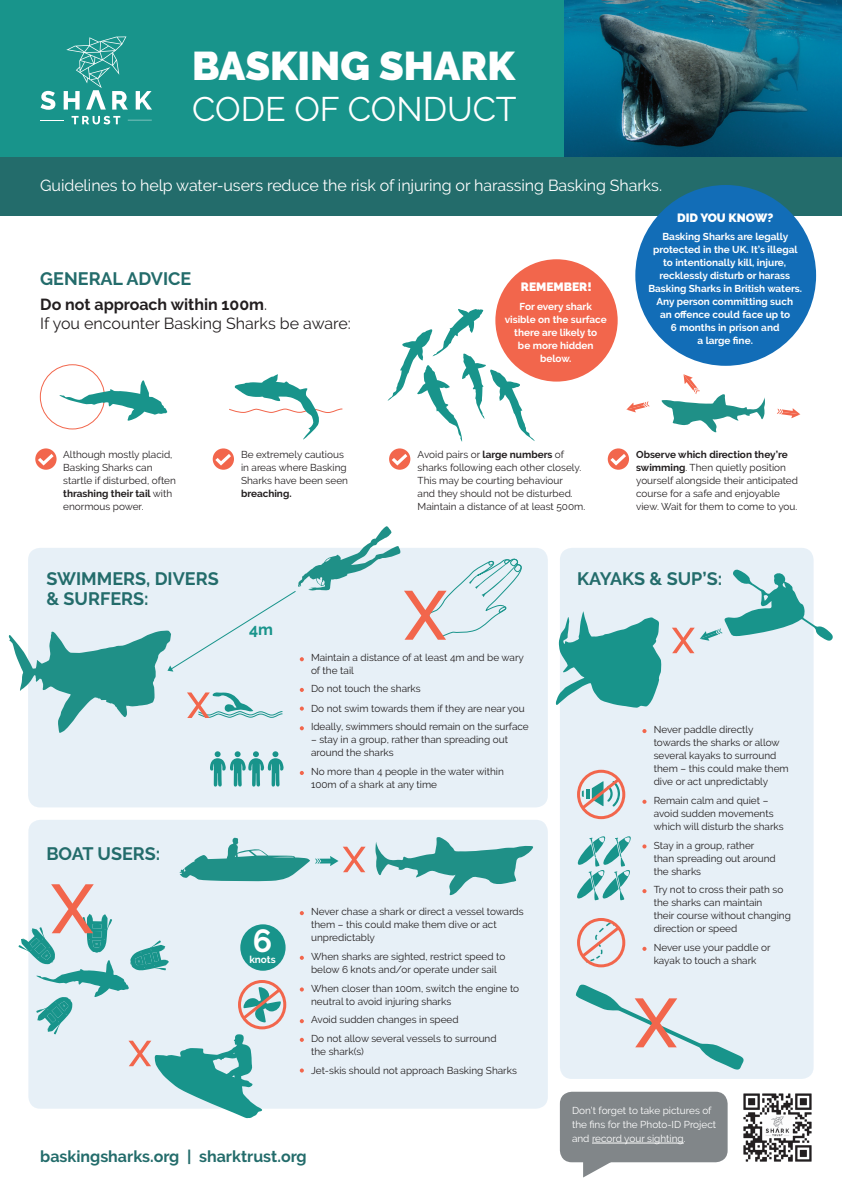
<style>
.page{position:relative;width:842px;height:1191px;background:#fff}
.page>*{position:absolute;margin:0;border:0;box-sizing:border-box;transform-origin:0 0}
.titles{font:900 40px "Raleway";color:#fff}
.titles-2{font:34px "Raleway";color:#fff}
.t1{font:700 32px "Raleway";color:#fff}
.Subheadings_h2{font:700 18px/20px "Raleway";color:#236c6b}
.Subheadings_h2-2{font:16px "Raleway";letter-spacing:-.005em;color:#fff}
.Subheadings_h2-3{font:16px/19.2px "Raleway";color:#231f20}
.t2{font:700 16px "Raleway";color:#236c6b}
.t3{font:700 16px "Raleway";color:#18948b}
.t4{font:900 12px "Raleway";color:#fff}
.t5{font:10px/13px "Raleway";color:#231f20}
.t6{font:700 10px/13px "Raleway";color:#fff;text-align:center}
.t7{font:10px/14px "Raleway";color:#fff}
.s1{font-weight:700}
</style>
<div class="page">
<div style="left:0;top:0;width:842px;height:173px;background:#18948b"></div>
<svg style="left:72px;top:116px;width:48px;height:8px"></svg>
<svg style="left:40px;top:120px;width:24px;height:1px"></svg>
<svg style="left:128px;top:120px;width:24px;height:1px"></svg>
<svg style="left:41px;top:91px;width:14px;height:19px"></svg>
<svg style="left:136px;top:91px;width:16px;height:19px"></svg>
<svg style="left:64px;top:36px;width:64px;height:74px"></svg>
<div style="left:560px;top:548px;width:254px;height:531px;background:#e7f0f7;border-radius:12px"></div>
<img style="left:564px;top:0;width:278px;height:158px">
<div style="left:28px;top:819px;width:520px;height:289px;background:#e7f0f7;border-radius:12px"></div>
<div style="left:28px;top:548px;width:520px;height:259px;background:#e7f0f7;border-radius:12px"></div>
<svg style="left:300px;top:771px;width:4px;height:4px"></svg>
<svg style="left:210px;top:751px;width:74px;height:35px"></svg>
<div style="left:0;top:158px;width:842px;height:58px;background:#236c6b"></div>
<div style="left:635px;top:185px;width:181px;height:181px;background:#126db7;border-radius:50%"></div>
<div style="left:495px;top:259px;width:123px;height:122px;background:#f2664c;border-radius:50%"></div>
<svg style="left:387px;top:308px;width:148px;height:134px"></svg>
<svg style="left:661px;top:374px;width:104px;height:58px"></svg>
<svg style="left:626px;top:401px;width:24px;height:11px"></svg>
<svg style="left:777px;top:408px;width:23px;height:10px"></svg>
<svg style="left:642px;top:729px;width:4px;height:4px"></svg>
<svg style="left:642px;top:799px;width:4px;height:5px"></svg>
<svg style="left:642px;top:844px;width:4px;height:4px"></svg>
<svg style="left:642px;top:889px;width:4px;height:4px"></svg>
<svg style="left:642px;top:946px;width:4px;height:5px"></svg>
<div style="left:577px;top:769px;width:48px;height:50px;border:3px solid #f2664c;border-radius:50%"></div>
<svg style="left:578px;top:775px;width:44px;height:37px"></svg>
<div style="left:577px;top:918px;width:48px;height:49px;border:3px solid #f2664c;border-radius:50%"></div>
<svg style="left:578px;top:921px;width:44px;height:42px"></svg>
<svg style="left:577px;top:836px;width:54px;height:64px"></svg>
<svg style="left:375px;top:837px;width:159px;height:58px"></svg>
<div style="left:560px;top:1091px;width:168px;height:71px;background:#818689;border-radius:12px"></div>
<svg style="left:583px;top:1162px;width:37px;height:15px"></svg>
<hr style="left:592px;top:1142px;width:92px;height:1px;background:#fff">
<svg style="left:8px;top:526px;width:514px;height:207px"></svg>
<svg style="left:19px;top:837px;width:347px;height:281px"></svg>
<svg style="left:556px;top:611px;width:106px;height:97px"></svg>
<svg style="left:672px;top:569px;width:161px;height:84px"></svg>
<svg style="left:576px;top:984px;width:168px;height:85px"></svg>
<div style="left:40px;top:364px;width:65px;height:65px;border:1px solid #f2664c;border-radius:50%"></div>
<svg style="left:59px;top:380px;width:108px;height:41px"></svg>
<svg style="left:229px;top:374px;width:114px;height:66px"></svg>
<svg style="left:35px;top:448px;width:22px;height:22px"></svg>
<svg style="left:38px;top:454px;width:16px;height:11px"></svg>
<div style="left:213px;top:448px;width:21px;height:22px;background:#f2664c;border-radius:50%"></div>
<svg style="left:215px;top:454px;width:16px;height:11px"></svg>
<div style="left:389px;top:448px;width:21px;height:22px;background:#f2664c;border-radius:50%"></div>
<svg style="left:392px;top:454px;width:15px;height:11px"></svg>
<div style="left:608px;top:448px;width:21px;height:22px;background:#f2664c;border-radius:50%"></div>
<svg style="left:610px;top:454px;width:16px;height:11px"></svg>
<img style="left:743px;top:1093px;width:69px;height:69px">
<p class="titles" style="left:192px;top:43px;width:324px">BASKING SHARK</p>
<p class="titles-2" style="left:192px;top:89px;width:326px">CODE OF CONDUCT</p>
<p class="Subheadings_h2-2" style="left:40px;top:176px;width:623px">Guidelines to help water-users reduce the risk of injuring or harassing Basking Sharks.</p>
<p class="Subheadings_h2" style="left:40px;top:268px;width:153px">GENERAL ADVICE</p>
<p class="Subheadings_h2-3" style="left:40px;top:294px;width:312px"><span class="s1">Do not approach within 100m</span>.<br>If you encounter Basking Sharks be aware:</p>
<p class="t5" style="left:63px;top:448px;width:114px">Although mostly placid,<br>Basking Sharks can startle if disturbed, often <span class="s1">thrashing their tail</span> with enormous power.</p>
<p class="t5" style="left:241px;top:448px;width:109px">Be extremely cautious in areas where Basking<br>Sharks have been seen <span class="s1">breaching.</span></p>
<p class="Subheadings_h2" style="left:46px;top:569px;width:174px">SWIMMERS, DIVERS &amp; SURFERS:</p>
<p class="t3" style="left:249px;top:620px;width:26px">4m</p>
<p class="t4" style="left:521px;top:280px;width:72px">REMEMBER!</p>
<p class="t6" style="left:505px;top:300px;width:104px">For every shark visible on the surface there are likely to<br>be more hidden below.</p>
<p class="t4" style="left:677px;top:210px;width:98px">DID YOU KNOW?</p>
<p class="t6" style="left:648px;top:230px;width:155px">Basking Sharks are legally protected in the UK. It’s illegal to intentionally kill, injure, recklessly disturb or harass<br>Basking Sharks in British waters.<br>Any person committing such<br>an offence could face up to<br>6 months in prison and<br>a large fine.</p>
<p class="t5" style="left:418px;top:448px;width:169px">●Avoid pairs or <span class="s1">large numbers</span> of sharks following each other closely.<br>This may be courting behaviour<br>and they should not be disturbed.<br>Maintain a distance of at least 500m.</p>
<p class="t5" style="left:636px;top:448px;width:163px"><span class="s1">Observe which direction they’re swimming</span>. Then quietly position yourself alongside their anticipated course for a safe and enjoyable view. Wait for them to come to you.</p>
<p class="Subheadings_h2" style="left:577px;top:569px;width:147px">KAYAKS &amp; SUP’S:</p>
<p class="Subheadings_h2" style="left:46px;top:843px;width:115px">BOAT USERS:</p>
<p class="t5" style="left:311px;top:651px;width:214px">Maintain a distance of at least 4m and be wary of the tail</p>
<p class="t5" style="left:311px;top:682px;width:111px">Do not touch the sharks</p>
<p class="t5" style="left:311px;top:701px;width:215px">Do not swim towards them if they are near you</p>
<p class="t5" style="left:311px;top:720px;width:219px">Ideally, swimmers should remain on the surface</p>
<p class="t5" style="left:311px;top:733px;width:198px">– stay in a group, rather than spreading out around the sharks</p>
<p class="t5" style="left:311px;top:765px;width:194px">No more than 4 people in the water within<br>100m of a shark at any time</p>
<p class="t1" style="left:253px;top:922px;width:21px">6</p>
<p class="t6" style="left:249px;top:953px;width:28px">knots</p>
<p class="t5" style="left:311px;top:905px;width:214px">Never chase a shark or direct a vessel towards them – this could make them dive or act unpredictably</p>
<p class="t5" style="left:311px;top:949px;width:196px">When sharks are sighted, restrict speed to below 6 knots and/or operate under sail</p>
<p class="t5" style="left:311px;top:981px;width:210px">When closer than 100m, switch the engine to neutral to avoid injuring sharks</p>
<p class="t5" style="left:311px;top:1013px;width:149px">Avoid sudden changes in speed</p>
<p class="t5" style="left:311px;top:1031px;width:187px">Do not allow several vessels to surround the shark(s)</p>
<p class="t5" style="left:311px;top:1063px;width:207px">Jet-skis should not approach Basking Sharks</p>
<p class="t2" style="left:40px;top:1147px;width:268px">baskingsharks.org | sharktrust.org</p>
<p class="t5" style="left:654px;top:723px;width:136px">Never paddle directly towards the sharks or allow several kayaks to surround them – this could make them dive or act unpredictably</p>
<p class="t5" style="left:654px;top:793px;width:131px">Remain calm and quiet – avoid sudden movements which will disturb the sharks</p>
<p class="t5" style="left:654px;top:838px;width:124px">Stay in a group, rather than spreading out around the sharks</p>
<p class="t5" style="left:654px;top:883px;width:139px">Try not to cross their path so the sharks can maintain<br>their course without changing direction or speed</p>
<p class="t5" style="left:654px;top:940px;width:118px">Never use your paddle or kayak to touch a shark</p>
<p class="t7" style="left:572px;top:1103px;width:146px">Don’t forget to take pictures of the fins for the Photo-ID Project and record your sighting.</p>
</div>
